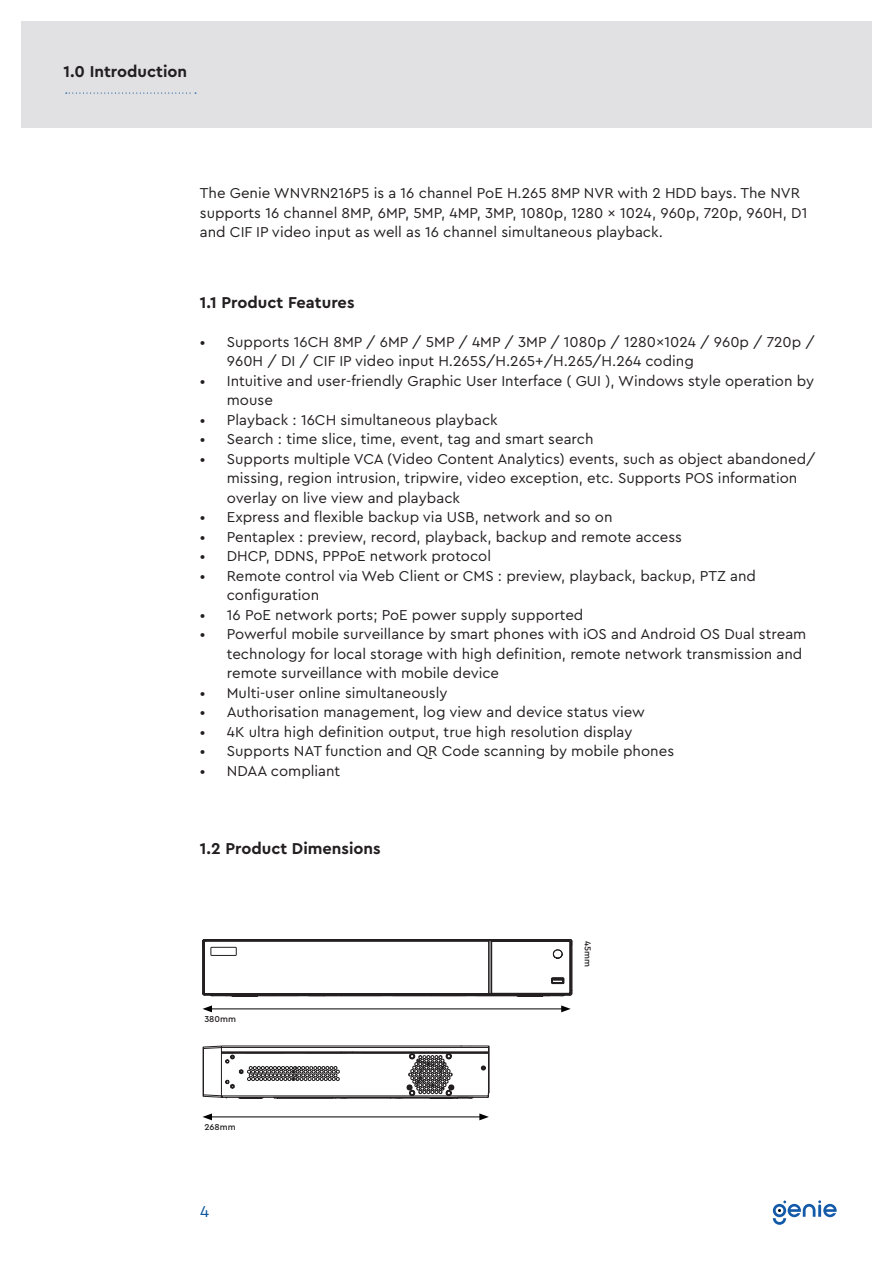
<style>
.page{position:relative;width:893px;height:1263px;background:#fff}
.page>*{position:absolute;margin:0;border:0;box-sizing:border-box;transform-origin:0 0}
.Sub_Section_Title{font:700 16.5px "Cera Pro";color:#231f20}
.Section_Title{font:700 16.5px "Cera Pro";color:#231f20}
.t1{font:16.5px "Cera Pro";color:#09559e}
.t2{font:15px/19.5px "Cera Pro";color:#231f20}
.t3{font:500 9px "Cera Pro";color:#231f20}
</style>
<div class="page">
<div style="left:21px;top:21px;width:851px;height:107px;background:#e1e1e4"></div>
<svg style="left:773px;top:1200px;width:64px;height:25px"></svg>
<svg style="left:66px;top:93px;width:130px;height:1px"></svg>
<hr style="left:210px;top:1008px;width:354px;height:1px;background:#000">
<svg style="left:202px;top:1005px;width:10px;height:7px"></svg>
<svg style="left:561px;top:1005px;width:10px;height:7px"></svg>
<hr style="left:210px;top:1116px;width:272px;height:1px;background:#000">
<svg style="left:202px;top:1113px;width:10px;height:7px"></svg>
<svg style="left:479px;top:1113px;width:10px;height:7px"></svg>
<svg style="left:202px;top:939px;width:371px;height:58px"></svg>
<svg style="left:203px;top:1046px;width:287px;height:53px"></svg>
<p class="Section_Title" style="left:64px;top:60px;width:125px">1.0 Introduction</p>
<p class="t2" style="left:200px;top:183px;width:602px">The Genie WNVRN216P5 is a 16 channel PoE H.265 8MP NVR with 2 HDD bays. The NVR</p>
<p class="t2" style="left:200px;top:202px;width:609px">supports 16 channel 8MP, 6MP, 5MP, 4MP, 3MP, 1080p, 1280 x 1024, 960p, 720p, 960H, D1 and CIF IP video input as well as 16 channel simultaneous playback.</p>
<p class="Sub_Section_Title" style="left:200px;top:291px;width:156px">1.1 Product Features</p>
<p class="t2" style="left:227px;top:331px;width:589px;text-indent:-27px">• Supports 16CH 8MP / 6MP / 5MP / 4MP / 3MP / 1080p / 1280×1024 / 960p / 720p /<br>960H / DI / CIF IP video input H.265S/H.265+/H.265/H.264 coding</p>
<p class="t2" style="left:227px;top:370px;width:589px;text-indent:-27px">• Intuitive and user-friendly Graphic User Interface ( GUI ), Windows style operation by mouse</p>
<p class="t2" style="left:200px;top:409px;width:300px">• Playback : 16CH simultaneous playback</p>
<p class="t2" style="left:200px;top:429px;width:395px">• Search : time slice, time, event, tag and smart search</p>
<p class="t2" style="left:227px;top:448px;width:590px;text-indent:-27px">• Supports multiple VCA (Video Content Analytics) events, such as object abandoned/ missing, region intrusion, tripwire, video exception, etc. Supports POS information overlay on live view and playback</p>
<p class="t2" style="left:200px;top:507px;width:414px">• Express and flexible backup via USB, network and so on</p>
<p class="t2" style="left:200px;top:526px;width:484px">• Pentaplex : preview, record, playback, backup and remote access</p>
<p class="t2" style="left:200px;top:546px;width:293px">• DHCP, DDNS, PPPoE network protocol</p>
<p class="t2" style="left:227px;top:565px;width:531px;text-indent:-27px">• Remote control via Web Client or CMS : preview, playback, backup, PTZ and configuration</p>
<p class="t2" style="left:200px;top:604px;width:385px">• 16 PoE network ports; PoE power supply supported</p>
<p class="t2" style="left:227px;top:624px;width:581px;text-indent:-27px">• Powerful mobile surveillance by smart phones with iOS and Android OS Dual stream technology for local storage with high definition, remote network transmission and remote surveillance with mobile device</p>
<p class="t2" style="left:200px;top:682px;width:249px">• Multi-user online simultaneously</p>
<p class="t2" style="left:200px;top:702px;width:446px">• Authorisation management, log view and device status view</p>
<p class="t2" style="left:200px;top:721px;width:434px">• 4K ultra high definition output, true high resolution display</p>
<p class="t2" style="left:200px;top:741px;width:476px">• Supports NAT function and QR Code scanning by mobile phones</p>
<p class="t2" style="left:200px;top:760px;width:142px">• NDAA compliant</p>
<p class="Sub_Section_Title" style="left:200px;top:837px;width:182px">1.2 Product Dimensions</p>
<p class="t3" style="left:204px;top:1013px;width:33px">380mm</p>
<p class="t3" style="left:204px;top:1121px;width:33px">268mm</p>
<p class="t1" style="left:200px;top:1200px;width:11px">4</p>
<p class="t3" style="left:594px;top:941px;width:27px;rotate:90deg">45mm</p>
</div>
